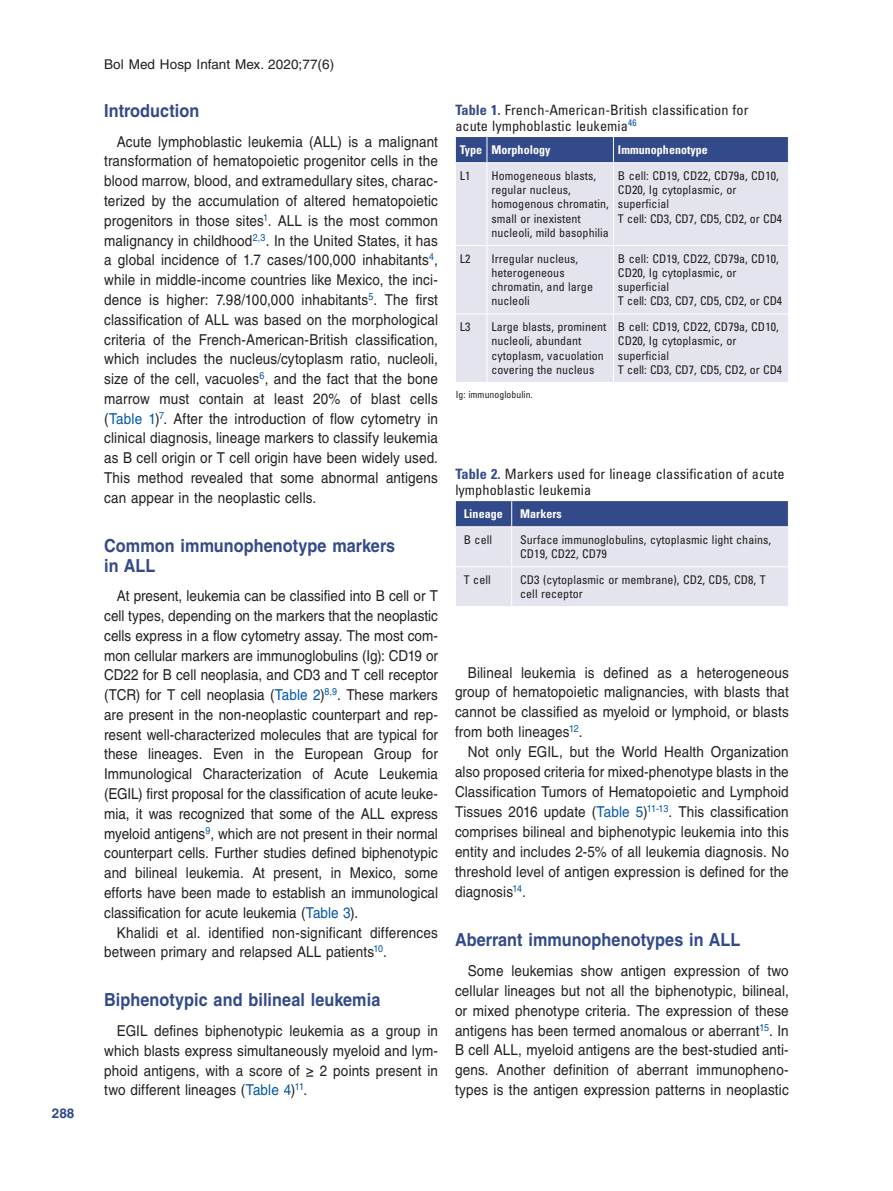
<style>
.page{position:relative;width:893px;height:1191px;background:#fff}
.page>*{position:absolute;margin:0;border:0;box-sizing:border-box;transform-origin:0 0}
.t1{font:700 18px/19.8px "Helvetica LT Std";letter-spacing:.005em;color:#334a8a;scale:.9 1}
.TX{font:15px/19.8px "Helvetica LT Std";letter-spacing:.01em;color:#231f20;text-align:justify;scale:.9 1}
.TT{font:condensed 14.25px/16.5px "Univers LT Std";letter-spacing:.005em;color:#231f20}
.t2{font:13.5px "Helvetica LT Std";letter-spacing:.005em;color:#231f20}
.FOLIO{font:700 13.5px "Helvetica LT Std";color:#334a8a}
.TB{font:condensed 12px/14.2px "Univers LT Std";letter-spacing:.005em;color:#231f20}
.TBL{font:condensed 12px/14.2px "Univers LT Std";letter-spacing:.005em;color:#231f20}
.TCH{font:700 condensed 12px "Univers LT Std";letter-spacing:.005em;color:#fff}
.TFN{font:condensed 9.75px "Univers LT Std";letter-spacing:.005em;color:#231f20}
.s1{color:#0157a8}
.s2{font-weight:700;color:#334a8a}
</style>
<div class="page">
<div style="left:456px;top:163px;width:332px;height:219px;background:#e3e4ee"></div>
<hr style="left:487px;top:163px;width:1px;height:82px;background:#fff">
<hr style="left:613px;top:163px;width:1px;height:82px;background:#fff">
<hr style="left:487px;top:246px;width:1px;height:67px;background:#fff">
<hr style="left:613px;top:246px;width:1px;height:67px;background:#fff">
<hr style="left:487px;top:314px;width:1px;height:68px;background:#fff">
<hr style="left:613px;top:314px;width:1px;height:68px;background:#fff">
<hr style="left:456px;top:245px;width:31px;height:1px;background:#fff">
<hr style="left:487px;top:245px;width:126px;height:1px;background:#fff">
<hr style="left:613px;top:245px;width:175px;height:1px;background:#fff">
<hr style="left:456px;top:313px;width:31px;height:1px;background:#fff">
<hr style="left:487px;top:313px;width:126px;height:1px;background:#fff">
<hr style="left:613px;top:313px;width:175px;height:1px;background:#fff">
<div style="left:455px;top:137px;width:333px;height:25px;background:#334a8a"></div>
<svg style="left:455px;top:501px;width:334px;height:105px;background:#b9c0d6"></svg>
<hr style="left:455px;top:526px;width:57px;height:1px;background:#fff">
<hr style="left:512px;top:526px;width:277px;height:1px;background:#fff">
<p class="FOLIO" style="left:52px;top:1104px;width:24px">288</p>
<p class="t2" style="left:104px;top:57px;width:232px">Bol Med Hosp Infant Mex. 2020;77(6)</p>
<h1 class="t1" style="left:104px;top:101px;width:107px">Introduction</h1>
<p class="TX" style="left:104px;top:131px;width:372px;text-indent:13px">Acute lymphoblastic leukemia (ALL) is a malignant transformation of hematopoietic progenitor cells in the blood marrow, blood, and extramedullary sites, charac&shy;terized by the accumulation of altered hematopoietic progenitors in those sites<sup>1</sup>. ALL is the most common malignancy in childhood<sup>2,3</sup>. In the United States, it has a global incidence of 1.7 cases/100,000 inhabitants<sup>4</sup>, while in middle-income countries like Mexico, the inci&shy;dence is higher: 7.98/100,000 inhabitants<sup>5</sup>. The first classification of ALL was based on the morphological criteria of the French-American-British classification, which includes the nucleus/cytoplasm ratio, nucleoli, size of the cell, vacuoles<sup>6</sup>, and the fact that the bone marrow must contain at least 20% of blast cells (<span class="s1">Table 1</span>)<sup>7</sup>. After the introduction of flow cytometry in clinical diagnosis, lineage markers to classify leukemia as B cell origin or T cell origin have been widely used.<br>This method revealed that some abnormal antigens can appear in the neoplastic cells.</p>
<h1 class="t1" style="left:104px;top:535px;width:325px">Common immunophenotype markers in ALL</h1>
<p class="TX" style="left:104px;top:586px;width:372px;text-indent:13px">At present, leukemia can be classified into B cell or T cell types, depending on the markers that the neoplastic cells express in a flow cytometry assay. The most com&shy;mon cellular markers are immunoglobulins (Ig): CD19 or CD22 for B cell neoplasia, and CD3 and T cell receptor (TCR) for T cell neoplasia (<span class="s1">Table 2</span>)<sup>8,9</sup>. These markers are present in the non-neoplastic counterpart and rep&shy;resent well-characterized molecules that are typical for these lineages. Even in the European Group for Immunological Characterization of Acute Leukemia (EGIL) first proposal for the classification of acute leuke&shy;mia, it was recognized that some of the ALL express myeloid antigens<sup>9</sup>, which are not present in their normal counterpart cells. Further studies defined biphenotypic and bilineal leukemia. At present, in Mexico, some efforts have been made to establish an immunological classification for acute leukemia (<span class="s1">Table 3</span>).</p>
<p class="TX" style="left:104px;top:922px;width:372px;text-indent:13px">Khalidi et al. identified non-significant differences between primary and relapsed ALL patients<sup>10</sup>.</p>
<h1 class="t1" style="left:104px;top:990px;width:308px">Biphenotypic and bilineal leukemia</h1>
<p class="TX" style="left:104px;top:1020px;width:372px;text-indent:13px">EGIL defines biphenotypic leukemia as a group in which blasts express simultaneously myeloid and lym&shy;phoid antigens, with a score of ≥ 2 points present in two different lineages (<span class="s1">Table 4</span>)<sup>11</sup>.</p>
<p class="TT" style="left:455px;top:101px;width:295px"><span class="s2">Table 1.</span> French-American-British classification for acute lymphoblastic leukemia<sup>46</sup></p>
<p class="TCH" style="left:460px;top:143px;width:24px">Type</p>
<p class="TCH" style="left:491px;top:143px;width:61px">Morphology</p>
<p class="TCH" style="left:618px;top:143px;width:91px">Immunophenotype</p>
<p class="TB" style="left:460px;top:168px;width:12px">L1</p>
<p class="TB" style="left:491px;top:168px;width:119px">Homogeneous blasts, regular nucleus, homogenous chromatin, small or inexistent nucleoli, mild basophilia</p>
<p class="TB" style="left:618px;top:168px;width:162px">B cell: CD19, CD22, CD79a, CD10,<br>CD20, Ig cytoplasmic, or superficial</p>
<p class="TB" style="left:618px;top:211px;width:166px">T cell: CD3, CD7, CD5, CD2, or CD4</p>
<p class="TB" style="left:460px;top:251px;width:12px">L2</p>
<p class="TB" style="left:491px;top:251px;width:103px">Irregular nucleus, heterogeneous chromatin, and large nucleoli</p>
<p class="TB" style="left:618px;top:251px;width:162px">B cell: CD19, CD22, CD79a, CD10,<br>CD20, Ig cytoplasmic, or superficial</p>
<p class="TB" style="left:618px;top:294px;width:166px">T cell: CD3, CD7, CD5, CD2, or CD4</p>
<p class="TBL" style="left:460px;top:319px;width:12px">L3</p>
<p class="TBL" style="left:491px;top:319px;width:117px">Large blasts, prominent nucleoli, abundant cytoplasm, vacuolation covering the nucleus</p>
<p class="TBL" style="left:618px;top:319px;width:162px">B cell: CD19, CD22, CD79a, CD10,<br>CD20, Ig cytoplasmic, or superficial</p>
<p class="TBL" style="left:618px;top:362px;width:166px">T cell: CD3, CD7, CD5, CD2, or CD4</p>
<p class="TFN" style="left:456px;top:388px;width:79px">Ig: immunoglobulin.</p>
<p class="TT" style="left:455px;top:465px;width:331px"><span class="s2">Table 2.</span> Markers used for lineage classification of acute lymphoblastic leukemia</p>
<p class="TCH" style="left:464px;top:506px;width:40px">Lineage</p>
<p class="TCH" style="left:520px;top:506px;width:43px">Markers</p>
<p class="TB" style="left:464px;top:532px;width:30px">B cell</p>
<p class="TB" style="left:520px;top:532px;width:252px">Surface immunoglobulins, cytoplasmic light chains,<br>CD19, CD22, CD79</p>
<p class="TBL" style="left:464px;top:572px;width:28px">T cell</p>
<p class="TBL" style="left:520px;top:572px;width:247px">CD3 (cytoplasmic or membrane), CD2, CD5, CD8, T cell receptor</p>
<p class="TX" style="left:455px;top:662px;width:372px;text-indent:13px">Bilineal leukemia is defined as a heterogeneous group of hematopoietic malignancies, with blasts that cannot be classified as myeloid or lymphoid, or blasts from both lineages<sup>12</sup>.</p>
<p class="TX" style="left:455px;top:742px;width:372px;text-indent:13px">Not only EGIL, but the World Health Organization also proposed criteria for mixed-phenotype blasts in the Classification Tumors of Hematopoietic and Lymphoid Tissues 2016 update (<span class="s1">Table 5</span>)<sup>11-13</sup>. This classification comprises bilineal and biphenotypic leukemia into this entity and includes 2-5% of all leukemia diagnosis. No threshold level of antigen expression is defined for the diagnosis<sup>14</sup>.</p>
<h1 class="t1" style="left:455px;top:929px;width:319px">Aberrant immunophenotypes in ALL</h1>
<p class="TX" style="left:455px;top:960px;width:372px;text-indent:13px">Some leukemias show antigen expression of two cellular lineages but not all the biphenotypic, bilineal, or mixed phenotype criteria. The expression of these antigens has been termed anomalous or aberrant<sup>15</sup>. In B cell ALL, myeloid antigens are the best-studied anti&shy;gens. Another definition of aberrant immunopheno&shy;types is the antigen expression patterns in neoplastic</p>
</div>
